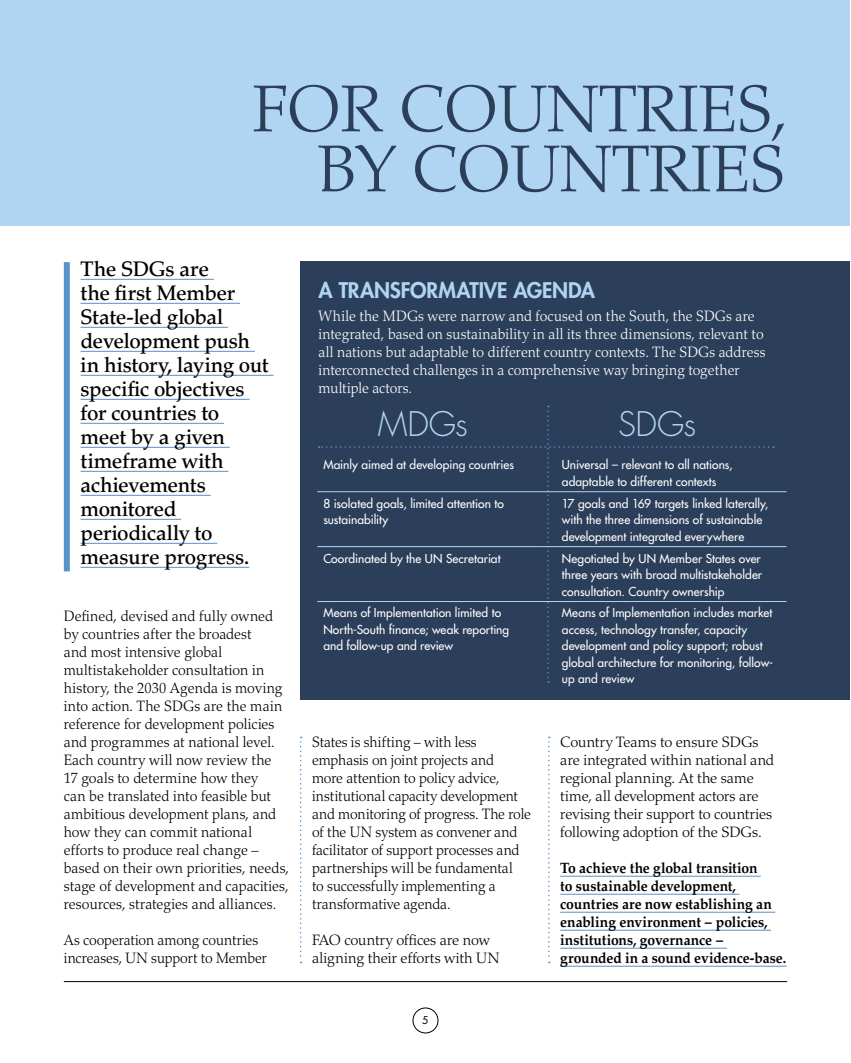
<style>
.page{position:relative;width:851px;height:1063px;background:#fff}
.page>*{position:absolute;margin:0;border:0;box-sizing:border-box;transform-origin:0 0}
.t1{font:300 66px/60px "Palatino LT Std";color:#2c3f5a;text-align:right}
.t2{font:300 33px "Futura Std";letter-spacing:-.01em;color:#b0d5f2}
.t3{font:500 21px/24px "Palatino LT Std";letter-spacing:-.02em;color:#000}
.t4{font:800 21px "Futura Std";letter-spacing:-.01em;color:#b0d5f2}
.t5{font:300 15px/18px "Palatino LT Std";color:#000;scale:.96 1}
.t6{font:300 15px/18px "Palatino LT Std";color:#000;scale:.95 1}
.t7{font:300 15px/18px "Palatino LT Std";letter-spacing:.005em;color:#fff;scale:.95 1}
.t8{font:300 15px/18px "Palatino LT Std";color:#000}
.t9{font:700 15px/18px "Palatino LT Std";letter-spacing:-.005em;color:#000;scale:.93 1}
.t10{font:500 12px/16.5px "Futura Std";letter-spacing:.005em;color:#fff}
.t11{font:10.5px "Futura Std";color:#000}
</style>
<div class="page">
<div style="left:412px;top:1008px;width:26px;height:25px;border:1px solid #000;border-radius:50%"></div>
<hr style="left:64px;top:981px;width:723px;height:1px;background:#000">
<div style="left:0;top:1px;width:849px;height:224px;background:#b0d5f2"></div>
<svg style="left:300px;top:737px;width:1px;height:226px"></svg>
<svg style="left:548px;top:737px;width:1px;height:226px"></svg>
<hr style="left:80px;top:279px;width:134px;height:1px;background:#5792c9">
<hr style="left:80px;top:303px;width:160px;height:1px;background:#5792c9">
<hr style="left:80px;top:327px;width:148px;height:1px;background:#5792c9">
<hr style="left:80px;top:351px;width:175px;height:1px;background:#5792c9">
<hr style="left:80px;top:375px;width:193px;height:1px;background:#5792c9">
<hr style="left:80px;top:399px;width:169px;height:1px;background:#5792c9">
<hr style="left:80px;top:423px;width:144px;height:1px;background:#5792c9">
<hr style="left:80px;top:447px;width:150px;height:1px;background:#5792c9">
<hr style="left:80px;top:471px;width:148px;height:1px;background:#5792c9">
<hr style="left:80px;top:495px;width:131px;height:1px;background:#5792c9">
<hr style="left:80px;top:519px;width:101px;height:1px;background:#5792c9">
<hr style="left:80px;top:543px;width:137px;height:1px;background:#5792c9">
<hr style="left:80px;top:567px;width:169px;height:1px;background:#5792c9">
<div style="left:64px;top:262px;width:6px;height:309px;background:#5792c9"></div>
<hr style="left:560px;top:876px;width:200px;height:1px;background:#5792c9">
<hr style="left:560px;top:894px;width:179px;height:1px;background:#5792c9">
<hr style="left:560px;top:912px;width:215px;height:1px;background:#5792c9">
<hr style="left:560px;top:930px;width:210px;height:1px;background:#5792c9">
<hr style="left:560px;top:948px;width:167px;height:1px;background:#5792c9">
<hr style="left:560px;top:966px;width:226px;height:1px;background:#5792c9">
<div style="left:300px;top:261px;width:549px;height:438px;background:#2c3f5a"></div>
<hr style="left:317px;top:491px;width:222px;height:1px;background:#b0d5f2">
<hr style="left:556px;top:491px;width:230px;height:1px;background:#b0d5f2">
<hr style="left:317px;top:546px;width:222px;height:1px;background:#b0d5f2">
<hr style="left:556px;top:546px;width:230px;height:1px;background:#b0d5f2">
<hr style="left:317px;top:601px;width:222px;height:1px;background:#b0d5f2">
<svg style="left:318px;top:406px;width:456px;height:277px"></svg>
<hr style="left:556px;top:601px;width:230px;height:1px;background:#b0d5f2">
<h1 class="t1" style="left:252px;top:80px;width:537px">FOR COUNTRIES,<br>BY COUNTRIES</h1>
<h3 class="t3" style="left:80px;top:258px;width:190px">The SDGs are<br>the first Member<br>State-led global development push in history, laying out specific objectives for countries to meet by a given timeframe with achievements monitored periodically to measure progress.</h3>
<p class="t5" style="left:64px;top:607px;width:236px">Defined, devised and fully owned by countries after the broadest<br>and most intensive global multistakeholder consultation in history, the 2030 Agenda is moving into action. The SDGs are the main reference for development policies and programmes at national level.<br>Each country will now review the<br>17 goals to determine how they<br>can be translated into feasible but ambitious development plans, and how they can commit national efforts to produce real change – based on their own priorities, needs, stage of development and capacities, resources, strategies and alliances.</p>
<p class="t6" style="left:64px;top:931px;width:215px">As cooperation among countries increases, UN support to Member</p>
<h3 class="t4" style="left:318px;top:277px;width:278px">A TRANSFORMATIVE AGENDA</h3>
<p class="t7" style="left:318px;top:307px;width:472px">While the MDGs were narrow and focused on the South, the SDGs are integrated, based on sustainability in all its three dimensions, relevant to all nations but adaptable to different country contexts. The SDGs address interconnected challenges in a comprehensive way bringing together multiple actors.</p>
<h2 class="t2" style="left:377px;top:404px;width:92px">MDGs</h2>
<h2 class="t2" style="left:618px;top:404px;width:79px">SDGs</h2>
<p class="t10" style="left:323px;top:457px;width:192px">Mainly aimed at developing countries</p>
<p class="t10" style="left:562px;top:457px;width:172px">Universal – relevant to all nations, adaptable to different contexts</p>
<p class="t10" style="left:323px;top:495px;width:182px">8 isolated goals, limited attention to sustainability</p>
<p class="t10" style="left:562px;top:495px;width:208px">17 goals and 169 targets linked laterally, with the three dimensions of sustainable development integrated everywhere</p>
<p class="t10" style="left:323px;top:550px;width:179px">Coordinated by the UN Secretariat</p>
<p class="t10" style="left:562px;top:550px;width:202px;text-align:justify">Negotiated by UN Member States over three years with broad multistakeholder consultation. Country ownership</p>
<p class="t10" style="left:323px;top:605px;width:187px">Means of Implementation limited to<br>North-South finance; weak reporting and follow-up and review</p>
<p class="t10" style="left:562px;top:605px;width:213px">Means of Implementation includes market access, technology transfer, capacity development and policy support; robust global architecture for monitoring, follow&shy;up and review</p>
<p class="t6" style="left:312px;top:733px;width:232px">States is shifting – with less emphasis on joint projects and<br>more attention to policy advice, institutional capacity development and monitoring of progress. The role of the UN system as convener and facilitator of support processes and partnerships will be fundamental<br>to successfully implementing a transformative agenda.</p>
<p class="t8" style="left:312px;top:931px;width:189px">FAO country offices are now aligning their efforts with UN</p>
<p class="t11" style="left:422px;top:1014px;width:8px">5</p>
<p class="t8" style="left:560px;top:733px;width:215px">Country Teams to ensure SDGs are integrated within national and regional planning. At the same time, all development actors are revising their support to countries following adoption of the SDGs.</p>
<p class="t9" style="left:560px;top:859px;width:244px">To achieve the global transition<br>to sustainable development, countries are now establishing an enabling environment − policies, institutions, governance − grounded in a sound evidence-base.</p>
</div>
